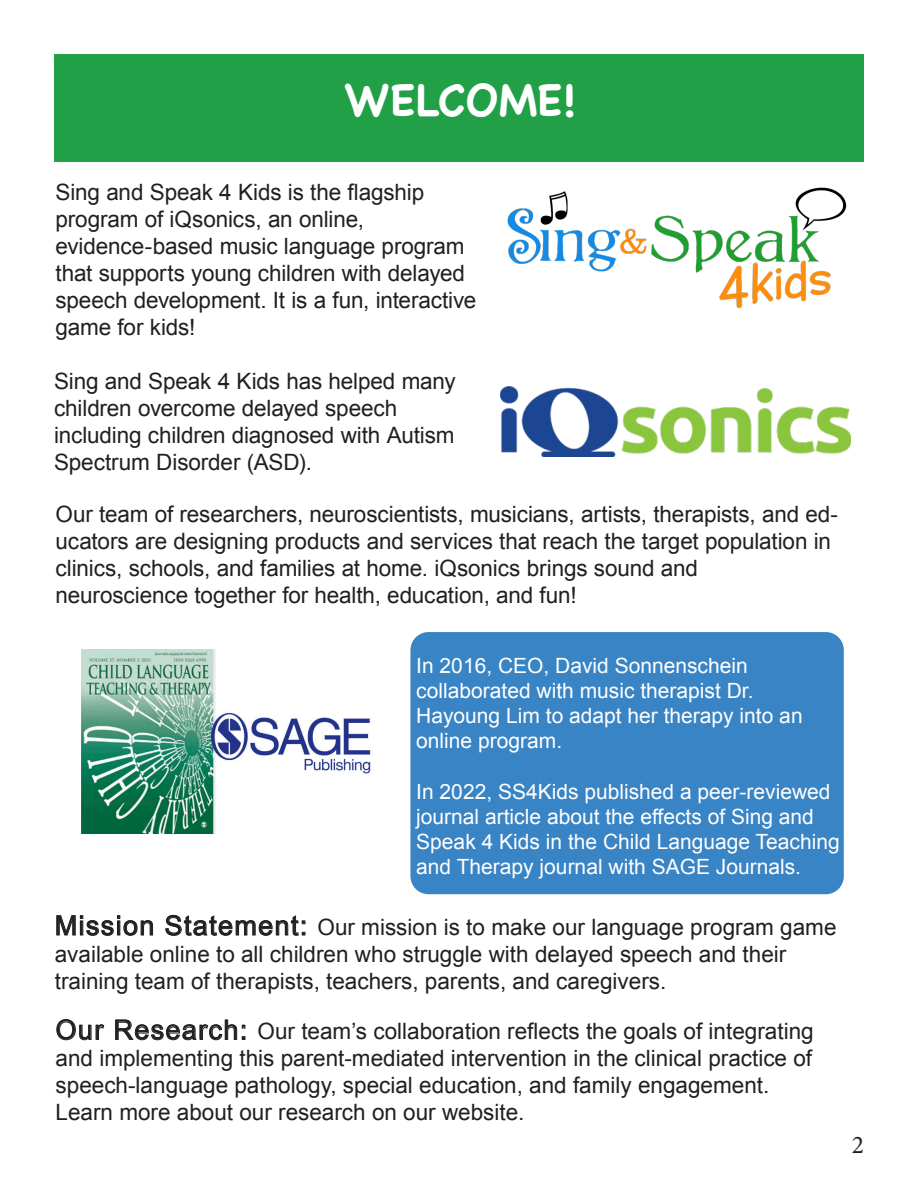
<style>
.page{position:relative;width:918px;height:1188px;background:#fff}
.page>*{position:absolute;margin:0;border:0;box-sizing:border-box;transform-origin:0 0}
.t1{font:700 45px "Chalkboard";color:#fff}
.t2{font:25.5px "Minion Pro";color:#231f20}
.t3{font:22.5px/27px "Arial";color:#231f20}
.t4{font:21px/25.2px "Arial";color:#fff}
.s1{font-size:27px}
</style>
<div class="page">
<div style="left:54px;top:54px;width:810px;height:108px;background:#21a048"></div>
<img style="left:507px;top:187px;width:340px;height:122px">
<img style="left:500px;top:387px;width:350px;height:70px">
<div style="left:410px;top:632px;width:434px;height:262px;background:#3984c5;border-radius:18px"></div>
<img style="left:81px;top:650px;width:290px;height:183px">
<p class="t1" style="left:345px;top:73px;width:233px">WELCOME!</p>
<p class="t3" style="left:56px;top:179px;width:422px">Sing and Speak 4 Kids is the flagship program of iQsonics, an online, evidence-based music language program that supports young children with delayed speech development. It is a fun, interactive game for kids!</p>
<p class="t3" style="left:54px;top:368px;width:403px">Sing and Speak 4 Kids has helped many children overcome delayed speech including children diagnosed with Autism Spectrum Disorder (ASD).</p>
<p class="t3" style="left:56px;top:501px;width:784px">Our team of researchers, neuroscientists, musicians, artists, therapists, and ed&shy;ucators are designing products and services that reach the target population in clinics, schools, and families at home. iQsonics brings sound and<br>neuroscience together for health, education, and fun!</p>
<p class="t4" style="left:416px;top:653px;width:388px">In 2016, CEO, David Sonnenschein collaborated with music therapist Dr.<br>Hayoung Lim to adapt her therapy into an online program.</p>
<p class="t4" style="left:416px;top:779px;width:425px">In 2022, SS4Kids published a peer-reviewed journal article about the effects of Sing and Speak 4 Kids in the Child Language Teaching and Therapy journal with SAGE Journals.</p>
<p class="t3" style="left:55px;top:914px;width:783px"><span class="s1">Mission Statement:</span> Our mission is to make our language program game available online to all children who struggle with delayed speech and their training team of therapists, teachers, parents, and caregivers.</p>
<p class="t3" style="left:56px;top:1018px;width:760px"><span class="s1">Our Research:</span> Our team’s collaboration reflects the goals of integrating and implementing this parent-mediated intervention in the clinical practice of speech-language pathology, special education, and family engagement.<br>Learn more about our research on our website.</p>
<p class="t2" style="left:852px;top:1127px;width:14px">2</p>
</div>
